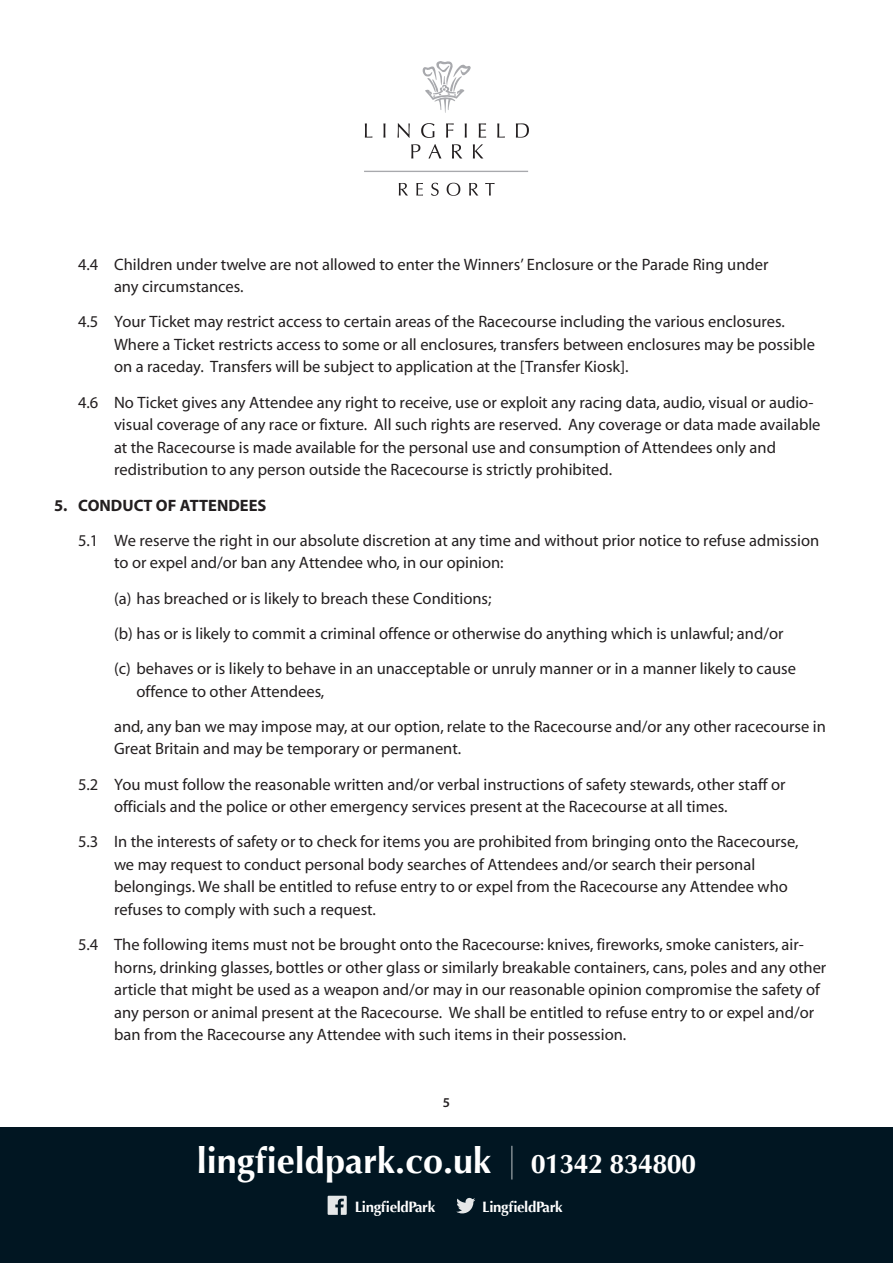
<style>
.page{position:relative;width:893px;height:1263px;background:#fff}
.page>*{position:absolute;margin:0;border:0;box-sizing:border-box;transform-origin:0 0}
.t1{font:700 36px "Optima";color:#fff}
.t2{font:16.5px/22.5px "Myriad MM 400 600";color:#231f20}
.t3{font:16.5px "Myriad MM 700 600";color:#231f20}
.t4{font:700 15px "Optima";letter-spacing:-.025em;color:#fff}
.t5{font:13.5px "Myriad MM 565 600";color:#231f20}
.s1{font-size:27px}
</style>
<div class="page">
<svg style="left:422px;top:61px;width:49px;height:52px"></svg>
<svg style="left:365px;top:123px;width:7px;height:15px"></svg>
<svg style="left:383px;top:123px;width:2px;height:15px"></svg>
<svg style="left:397px;top:123px;width:13px;height:15px"></svg>
<svg style="left:421px;top:123px;width:13px;height:15px"></svg>
<svg style="left:446px;top:123px;width:8px;height:15px"></svg>
<svg style="left:465px;top:123px;width:2px;height:15px"></svg>
<svg style="left:479px;top:123px;width:7px;height:15px"></svg>
<svg style="left:497px;top:123px;width:8px;height:15px"></svg>
<svg style="left:516px;top:123px;width:13px;height:15px"></svg>
<svg style="left:411px;top:144px;width:9px;height:14px"></svg>
<svg style="left:428px;top:144px;width:13px;height:14px"></svg>
<svg style="left:452px;top:144px;width:10px;height:14px"></svg>
<svg style="left:473px;top:144px;width:10px;height:14px"></svg>
<hr style="left:364px;top:171px;width:164px;height:1px;background:#a8a9ad">
<svg style="left:399px;top:183px;width:9px;height:13px"></svg>
<svg style="left:416px;top:183px;width:7px;height:13px"></svg>
<svg style="left:431px;top:183px;width:8px;height:13px"></svg>
<svg style="left:447px;top:183px;width:13px;height:13px"></svg>
<svg style="left:469px;top:183px;width:9px;height:13px"></svg>
<svg style="left:485px;top:183px;width:10px;height:13px"></svg>
<div style="left:0;top:1128px;width:893px;height:135px;background:#011622"></div>
<hr style="left:511px;top:1146px;width:2px;height:33px;background:#fff">
<svg style="left:328px;top:1196px;width:19px;height:19px"></svg>
<svg style="left:456px;top:1198px;width:19px;height:15px"></svg>
<p class="t2" style="left:114px;top:254px;width:656px;text-indent:-36px">4.4 Children under twelve are not allowed to enter the Winners’ Enclosure or the Parade Ring under any circumstances.</p>
<p class="t2" style="left:114px;top:311px;width:702px;text-indent:-36px">4.5 Your Ticket may restrict access to certain areas of the Racecourse including the various enclosures.<br>Where a Ticket restricts access to some or all enclosures, transfers between enclosures may be possible on a raceday. Transfers will be subject to application at the [Transfer Kiosk].</p>
<p class="t2" style="left:114px;top:392px;width:708px;text-indent:-36px">4.6 No Ticket gives any Attendee any right to receive, use or exploit any racing data, audio, visual or audio&shy;visual coverage of any race or fixture. All such rights are reserved. Any coverage or data made available at the Racecourse is made available for the personal use and consumption of Attendees only and redistribution to any person outside the Racecourse is strictly prohibited.</p>
<p class="t3" style="left:54px;top:497px;width:214px">5. CONDUCT OF ATTENDEES</p>
<p class="t2" style="left:114px;top:530px;width:707px;text-indent:-36px">5.1 We reserve the right in our absolute discretion at any time and without prior notice to refuse admission to or expel and/or ban any Attendee who, in our opinion:</p>
<p class="t2" style="left:114px;top:581px;width:683px;line-height:35.2px">(a) has breached or is likely to breach these Conditions;<br>(b) has or is likely to commit a criminal offence or otherwise do anything which is unlawful; and/or (c) behaves or is likely to behave in an unacceptable or unruly manner or in a manner likely to cause</p>
<p class="t2" style="left:114px;top:674px;width:713px;line-height:35.2px;text-indent:23px">offence to other Attendees,<br>and, any ban we may impose may, at our option, relate to the Racecourse and/or any other racecourse in</p>
<p class="t2" style="left:78px;top:732px;width:709px;line-height:35.2px;text-indent:36px">Great Britain and may be temporary or permanent.<br>5.2 You must follow the reasonable written and/or verbal instructions of safety stewards, other staff or</p>
<p class="t2" style="left:78px;top:790px;width:722px;line-height:35.2px;text-indent:36px">officials and the police or other emergency services present at the Racecourse at all times.<br>5.3 In the interests of safety or to check for items you are prohibited from bringing onto the Racecourse,</p>
<p class="t2" style="left:114px;top:854px;width:675px">we may request to conduct personal body searches of Attendees and/or search their personal belongings. We shall be entitled to refuse entry to or expel from the Racecourse any Attendee who refuses to comply with such a request.</p>
<p class="t2" style="left:114px;top:934px;width:714px;text-indent:-36px">5.4 The following items must not be brought onto the Racecourse: knives, fireworks, smoke canisters, air&shy;horns, drinking glasses, bottles or other glass or similarly breakable containers, cans, poles and any other article that might be used as a weapon and/or may in our reasonable opinion compromise the safety of any person or animal present at the Racecourse. We shall be entitled to refuse entry to or expel and/or ban from the Racecourse any Attendee with such items in their possession.</p>
<p class="t5" style="left:443px;top:1096px;width:9px">5</p>
<h1 class="t1" style="left:197px;top:1140px;width:501px">lingfieldpark.co.uk <span class="s1">01342 834800</span></h1>
<p class="t4" style="left:355px;top:1198px;width:82px">LingfieldPark</p>
<p class="t4" style="left:482px;top:1198px;width:82px">LingfieldPark</p>
</div>
